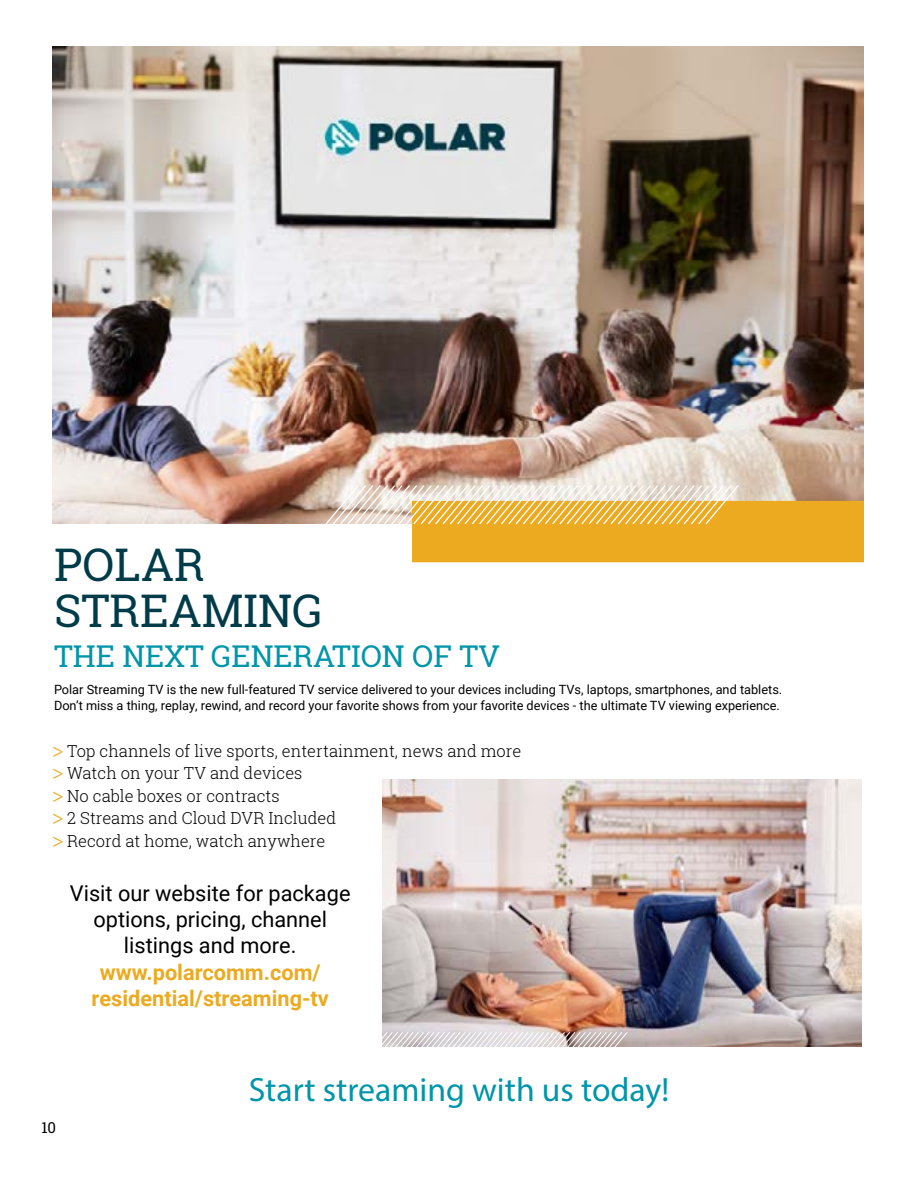
<style>
.page{position:relative;width:918px;height:1188px;background:#fff}
.page>*{position:absolute;margin:0;border:0;box-sizing:border-box;transform-origin:0 0}
.t1{font:45px/45.8px "Roboto Slab";color:#003b49}
.t2{font:33.75px "Myriad Pro";color:#0095a9}
.t3{font:30px "Roboto Slab";color:#0095a9}
.t4{font:21.75px/26.1px "Roboto";color:#000;text-align:center}
.t5{font:700 21.75px/26.1px "Roboto";color:#ecaa21;text-align:center}
.t6{font:300 16.5px/22.5px "Roboto Slab";color:#000}
.t7{font:15px "Roboto Slab";color:#000}
.t8{font:12.75px/16.5px "Roboto";color:#000}
.s1{font-family:"Myriad Pro";font-weight:400;font-size:19.5px;color:#ecaa21}
</style>
<div class="page">
<img style="left:52px;top:47px;width:812px;height:477px">
<div style="left:412px;top:501px;width:452px;height:61px;background:#ecaa21"></div>
<svg style="left:324px;top:484px;width:416px;height:42px"></svg>
<img style="left:382px;top:780px;width:480px;height:266px">
<svg style="left:382px;top:1031px;width:246px;height:16px"></svg>
<h1 class="t1" style="left:54px;top:541px;width:270px">POLAR<br>STREAMING</h1>
<h3 class="t3" style="left:54px;top:635px;width:448px">THE NEXT GENERATION OF TV</h3>
<p class="t8" style="left:54px;top:681px;width:730px">Polar Streaming TV is the new full-featured TV service delivered to your devices including TVs, laptops, smartphones, and tablets.<br>Don’t miss a thing, replay, rewind, and record your favorite shows from your favorite devices - the ultimate TV viewing experience.</p>
<p class="t6" style="left:52px;top:739px;width:471px"><span class="s1">&gt;</span> Top channels of live sports, entertainment, news and more <span class="s1">&gt;</span> Watch on your TV and devices<br><span class="s1">&gt;</span> No cable boxes or contracts<br><span class="s1">&gt;</span> 2 Streams and Cloud DVR Included<br><span class="s1">&gt;</span> Record at home, watch anywhere</p>
<h3 class="t4" style="left:70px;top:880px;width:282px">Visit our website for package options, pricing, channel listings and more.</h3>
<h3 class="t5" style="left:92px;top:958px;width:239px">www.polarcomm.com/ residential/streaming-tv</h3>
<p class="t7" style="left:41px;top:1117px;width:16px">10</p>
<h2 class="t2" style="left:249px;top:1069px;width:422px">Start streaming with us today!</h2>
</div>
